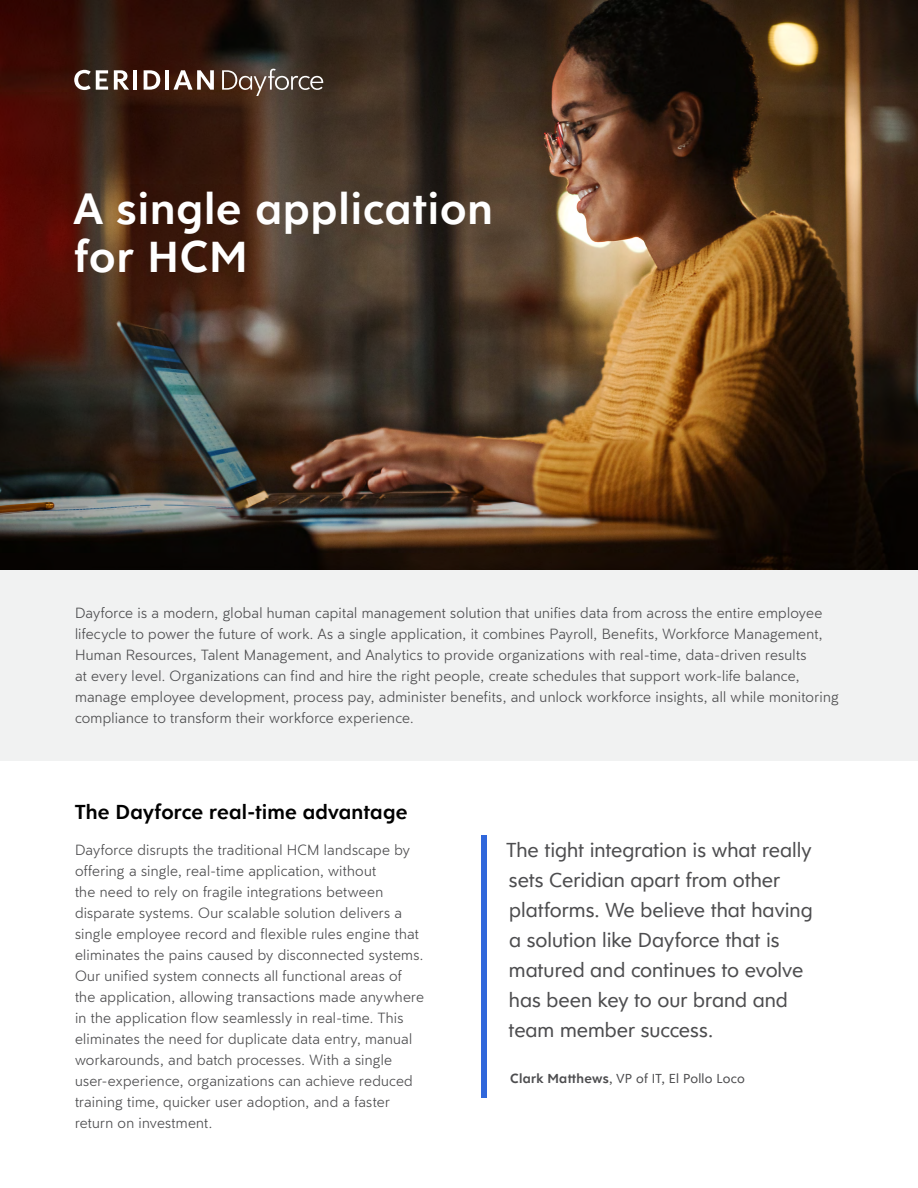
<style>
.page{position:relative;width:918px;height:1188px;background:#fff}
.page>*{position:absolute;margin:0;border:0;box-sizing:border-box;transform-origin:0 0}
.t1{font:600 45px/48px "Clarika Geometric";letter-spacing:.02em;color:#fff}
.t2{font:21px/30px "Clarika Geometric";color:#4d4d4f}
.t3{font:600 21px "Clarika Geometric";letter-spacing:.01em;color:#000}
.t4{font:300 15px/21px "Clarika Grotesque";letter-spacing:.015em;color:#4d4d4f}
.t5{font:13.5px "Clarika Geometric";letter-spacing:.02em;color:#4d4d4f}
.s1{font-weight:600}
</style>
<div class="page">
<img style="left:0;top:0;width:918px;height:570px">
<svg style="left:222px;top:69px;width:101px;height:27px;background:#6a5a4f"></svg>
<svg style="left:74px;top:70px;width:34px;height:20px"></svg>
<svg style="left:114px;top:70px;width:15px;height:20px"></svg>
<hr style="left:133px;top:70px;width:4px;height:20px;background:#fff">
<svg style="left:144px;top:70px;width:16px;height:20px"></svg>
<hr style="left:165px;top:70px;width:4px;height:20px;background:#fff">
<svg style="left:173px;top:70px;width:41px;height:20px"></svg>
<div style="left:482px;top:835px;width:6px;height:263px;background:#3067db"></div>
<div style="left:0;top:570px;width:918px;height:190px;background:#f1f2f2"></div>
<h1 class="t1" style="left:74px;top:185px;width:420px">A single application for HCM</h1>
<p class="t4" style="left:75px;top:602px;width:765px">Dayforce is a modern, global human capital management solution that unifies data from across the entire employee lifecycle to power the future of work. As a single application, it combines Payroll, Benefits, Workforce Management, Human Resources, Talent Management, and Analytics to provide organizations with real-time, data-driven results<br>at every level. Organizations can find and hire the right people, create schedules that support work-life balance, manage employee development, process pay, administer benefits, and unlock workforce insights, all while monitoring compliance to transform their workforce experience.</p>
<h2 class="t3" style="left:75px;top:799px;width:334px">The Dayforce real-time advantage</h2>
<p class="t4" style="left:75px;top:839px;width:351px">Dayforce disrupts the traditional HCM landscape by offering a single, real-time application, without<br>the need to rely on fragile integrations between disparate systems. Our scalable solution delivers a single employee record and flexible rules engine that eliminates the pains caused by disconnected systems.<br>Our unified system connects all functional areas of the application, allowing transactions made anywhere in the application flow seamlessly in real-time. This eliminates the need for duplicate data entry, manual workarounds, and batch processes. With a single user-experience, organizations can achieve reduced training time, quicker user adoption, and a faster return on investment.</p>
<h2 class="t2" style="left:506px;top:835px;width:308px">The tight integration is what really sets Ceridian apart from other platforms. We believe that having a solution like Dayforce that is matured and continues to evolve has been key to our brand and team member success.</h2>
<p class="t5" style="left:510px;top:1070px;width:236px"><span class="s1">Clark Matthews</span>, VP of IT, El Pollo Loco</p>
</div>
